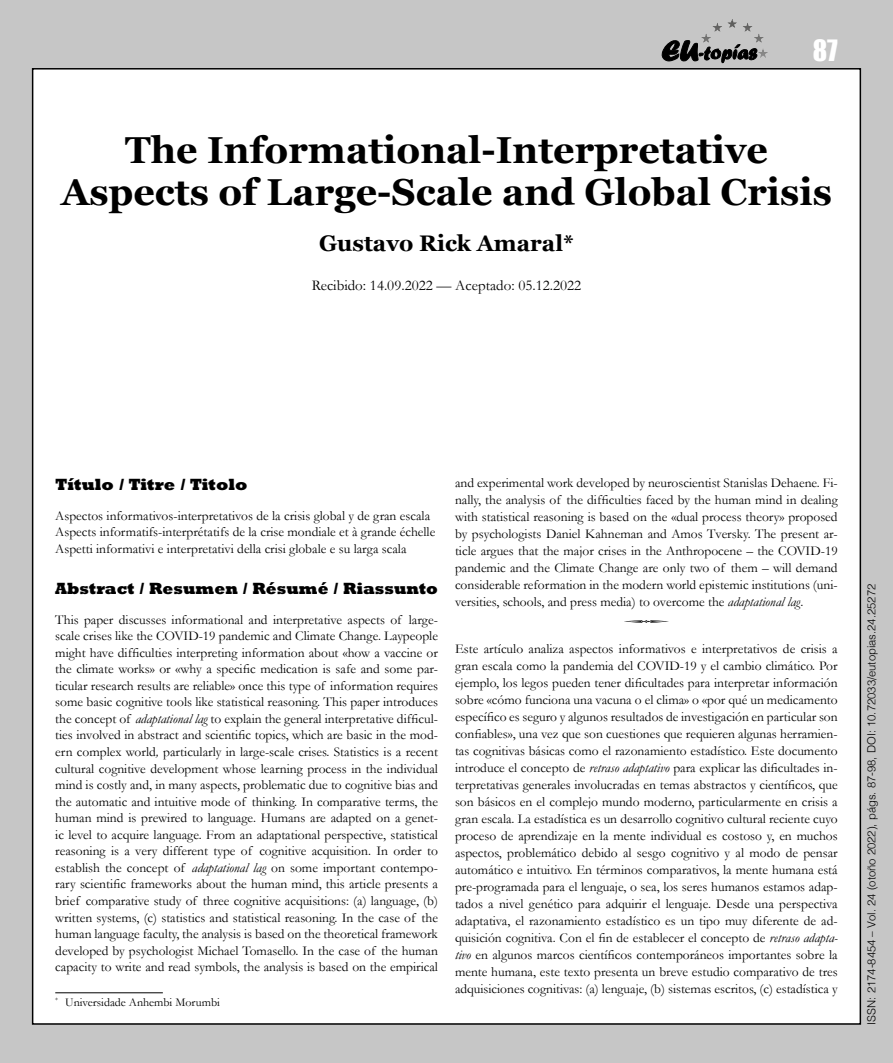
<style>
.page{position:relative;width:893px;height:1063px;background:#c6c6c6}
.page>*{position:absolute;margin:0;border:0;box-sizing:border-box;transform-origin:0 0}
.Titulo{font:700 37.5px/41.2px "Georgia";color:#000;text-align:center}
.t1{font:27px "Impact";color:#fff}
.Autoria{font:700 22.5px "Georgia";color:#000}
.Abstract_epigrafe1{font:800 16.5px "Rockwell Std";color:#000;scale:.95 1}
.Abstract_epigrafe1-2{font:800 16.5px "Rockwell Std";color:#000}
.AceptadoRecibido{font:15px "Garamond";color:#000}
.Abstract_texto{font:13.5px/17px "Garamond";color:#000;text-align:justify}
.Articulo_notas{font:12px "Garamond";color:#000}
.t2{font:300 11.25px "Helvetica";color:#000}
.s1{font-style:italic}
</style>
<div class="page">
<div style="left:33px;top:69px;width:827px;height:955px;background:#fff"></div>
<svg style="left:662px;top:40px;width:94px;height:23px"></svg>
<hr style="left:701px;top:19px;width:67px;height:1px;background:#585857">
<hr style="left:701px;top:20px;width:67px;height:1px;background:#595958">
<hr style="left:701px;top:21px;width:67px;height:1px;background:#5a5a59">
<hr style="left:701px;top:22px;width:67px;height:1px;background:#5c5c5b">
<hr style="left:701px;top:23px;width:67px;height:1px;background:#5d5d5c">
<hr style="left:701px;top:24px;width:67px;height:1px;background:#5f5f5e">
<hr style="left:701px;top:25px;width:67px;height:1px;background:#60605f">
<hr style="left:701px;top:26px;width:67px;height:1px;background:#626261">
<hr style="left:701px;top:27px;width:67px;height:1px;background:#636362">
<hr style="left:701px;top:28px;width:67px;height:1px;background:#656464">
<hr style="left:701px;top:29px;width:67px;height:1px;background:#666565">
<hr style="left:701px;top:30px;width:67px;height:1px;background:#676766">
<hr style="left:701px;top:31px;width:67px;height:1px;background:#696868">
<hr style="left:701px;top:32px;width:67px;height:1px;background:#6a6969">
<hr style="left:701px;top:33px;width:67px;height:1px;background:#6c6b6b">
<hr style="left:701px;top:34px;width:67px;height:1px;background:#6c6c6c">
<hr style="left:701px;top:35px;width:67px;height:1px;background:#6e6e6d">
<hr style="left:701px;top:36px;width:67px;height:1px;background:#6f6f6e">
<hr style="left:701px;top:37px;width:67px;height:1px;background:#717170">
<hr style="left:701px;top:38px;width:67px;height:1px;background:#727271">
<hr style="left:701px;top:39px;width:67px;height:1px;background:#747473">
<hr style="left:701px;top:40px;width:67px;height:1px;background:#757574">
<hr style="left:701px;top:41px;width:67px;height:1px;background:#767675">
<hr style="left:701px;top:42px;width:67px;height:1px;background:#787877">
<hr style="left:701px;top:43px;width:67px;height:1px;background:#797978">
<hr style="left:701px;top:44px;width:67px;height:1px;background:#7b7b7a">
<hr style="left:701px;top:45px;width:67px;height:1px;background:#7c7c7b">
<hr style="left:701px;top:46px;width:67px;height:1px;background:#7e7d7d">
<hr style="left:701px;top:47px;width:67px;height:1px;background:#7f7e7e">
<hr style="left:701px;top:48px;width:67px;height:1px;background:#818080">
<hr style="left:701px;top:49px;width:67px;height:1px;background:#828181">
<hr style="left:701px;top:50px;width:67px;height:1px;background:#828282">
<hr style="left:701px;top:51px;width:67px;height:1px;background:#848483">
<hr style="left:701px;top:52px;width:67px;height:1px;background:#858584">
<hr style="left:701px;top:53px;width:67px;height:1px;background:#878786">
<hr style="left:701px;top:54px;width:67px;height:1px;background:#888887">
<hr style="left:701px;top:55px;width:67px;height:1px;background:#898989">
<hr style="left:701px;top:56px;width:67px;height:1px;background:#8a8a8a">
<hr style="left:701px;top:57px;width:67px;height:1px;background:#8c8c8b">
<svg style="left:624px;top:620px;width:45px;height:3px"></svg>
<hr style="left:55px;top:992px;width:108px;height:1px;background:#000">
<h2 class="t1" style="left:813px;top:29px;width:27px">87</h2>
<p class="Titulo" style="left:61px;top:128px;width:772px">The Informational-Interpretative<br>Aspects of Large-Scale and Global Crisis</p>
<p class="Autoria" style="left:319px;top:226px;width:256px">Gustavo Rick Amaral*</p>
<p class="AceptadoRecibido" style="left:312px;top:275px;width:271px">Recibido: 14.09.2022 — Aceptado: 05.12.2022</p>
<p class="Abstract_epigrafe1-2" style="left:55px;top:474px;width:194px">Título / Titre / Titolo</p>
<p class="Abstract_texto" style="left:55px;top:507px;width:376px">Aspectos informativos-interpretativos de la crisis global y de gran escala</p>
<p class="Abstract_texto" style="left:55px;top:523px;width:382px">Aspects informatifs-interprétatifs de la crise mondiale et à grande échelle</p>
<p class="Abstract_texto" style="left:55px;top:540px;width:353px">Aspetti informativi e interpretativi della crisi globale e su larga scala</p>
<p class="Abstract_epigrafe1" style="left:55px;top:578px;width:404px">Abstract / Resumen / Résumé / Riassunto</p>
<p class="Abstract_texto" style="left:55px;top:611px;width:384px;line-height:16.5px">This paper discusses informational and interpretative aspects of large&shy;scale crises like the COVID-19 pandemic and Climate Change. Laypeople might have difficulties interpreting information about «how a vaccine or the climate works» or «why a specific medication is safe and some par&shy;ticular research results are reliable» once this type of information requires some basic cognitive tools like statistical reasoning. This paper introduces the concept of <span class="s1">adaptational lag</span> to explain the general interpretative difficul&shy;ties involved in abstract and scientific topics, which are basic in the mod&shy;ern complex world<span class="s1">,</span> particularly in large-scale crises. Statistics is a recent cultural cognitive development whose learning process in the individual mind is costly and, in many aspects, problematic due to cognitive bias and the automatic and intuitive mode of thinking. In comparative terms, the human mind is prewired to language. Humans are adapted on a genet&shy;ic level to acquire language. From an adaptational perspective, statistical reasoning is a very different type of cognitive acquisition. In order to establish the concept of <span class="s1">adaptational lag</span> on some important contempo&shy;rary scientific frameworks about the human mind, this article presents a brief comparative study of three cognitive acquisitions: (a) language, (b) written systems, (c) statistics and statistical reasoning. In the case of the human language faculty, the analysis is based on the theoretical framework developed by psychologist Michael Tomasello. In the case of the human capacity to write and read symbols, the analysis is based on the empirical</p>
<p class="Articulo_notas" style="left:55px;top:995px;width:166px"><sup>*</sup> Universidade Anhembi Morumbi</p>
<p class="Abstract_texto" style="left:455px;top:474px;width:384px">and experimental work developed by neuroscientist Stanislas Dehaene. Fi&shy;nally, the analysis of the difficulties faced by the human mind in dealing with statistical reasoning is based on the «dual process theory» proposed by psychologists Daniel Kahneman and Amos Tversky. The present ar&shy;ticle argues that the major crises in the Anthropocene – the COVID-19 pandemic and the Climate Change are only two of them – will demand considerable reformation in the modern world epistemic institutions (uni&shy;versities, schools, and press media) to overcome the <span class="s1">adaptational lag</span>.</p>
<p class="Abstract_texto" style="left:455px;top:640px;width:384px">Este artículo analiza aspectos informativos e interpretativos de crisis a gran escala como la pandemia del COVID-19 y el cambio climático. Por ejemplo, los legos pueden tener dificultades para interpretar información sobre «cómo funciona una vacuna o el clima» o «por qué un medicamento específico es seguro y algunos resultados de investigación en particular son confiables», una vez que son cuestiones que requieren algunas herramien&shy;tas cognitivas básicas como el razonamiento estadístico. Este documento introduce el concepto de <span class="s1">retraso adaptativo</span> para explicar las dificultades in&shy;terpretativas generales involucradas en temas abstractos y científicos, que son básicos en el complejo mundo moderno, particularmente en crisis a gran escala. La estadística es un desarrollo cognitivo cultural reciente cuyo proceso de aprendizaje en la mente individual es costoso y, en muchos aspectos, problemático debido al sesgo cognitivo y al modo de pensar automático e intuitivo. En términos comparativos, la mente humana está pre-programada para el lenguaje, o sea, los seres humanos estamos adap&shy;tados a nivel genético para adquirir el lenguaje. Desde una perspectiva adaptativa, el razonamiento estadístico es un tipo muy diferente de ad&shy;quisición cognitiva. Con el fin de establecer el concepto de <span class="s1">retraso adapta&shy;tivo</span> en algunos marcos científicos contemporáneos importantes sobre la mente humana, este texto presenta un breve estudio comparativo de tres adquisiciones cognitivas: (a) lenguaje, (b) sistemas escritos, (c) estadística y</p>
<p class="t2" style="left:862px;top:1025px;width:442px;rotate:-90deg">ISSN: 2174-8454 – Vol. 24 (otoño 2022), págs. 87-98, DOI: 10.72033/eutopias.24.25272</p>
</div>
